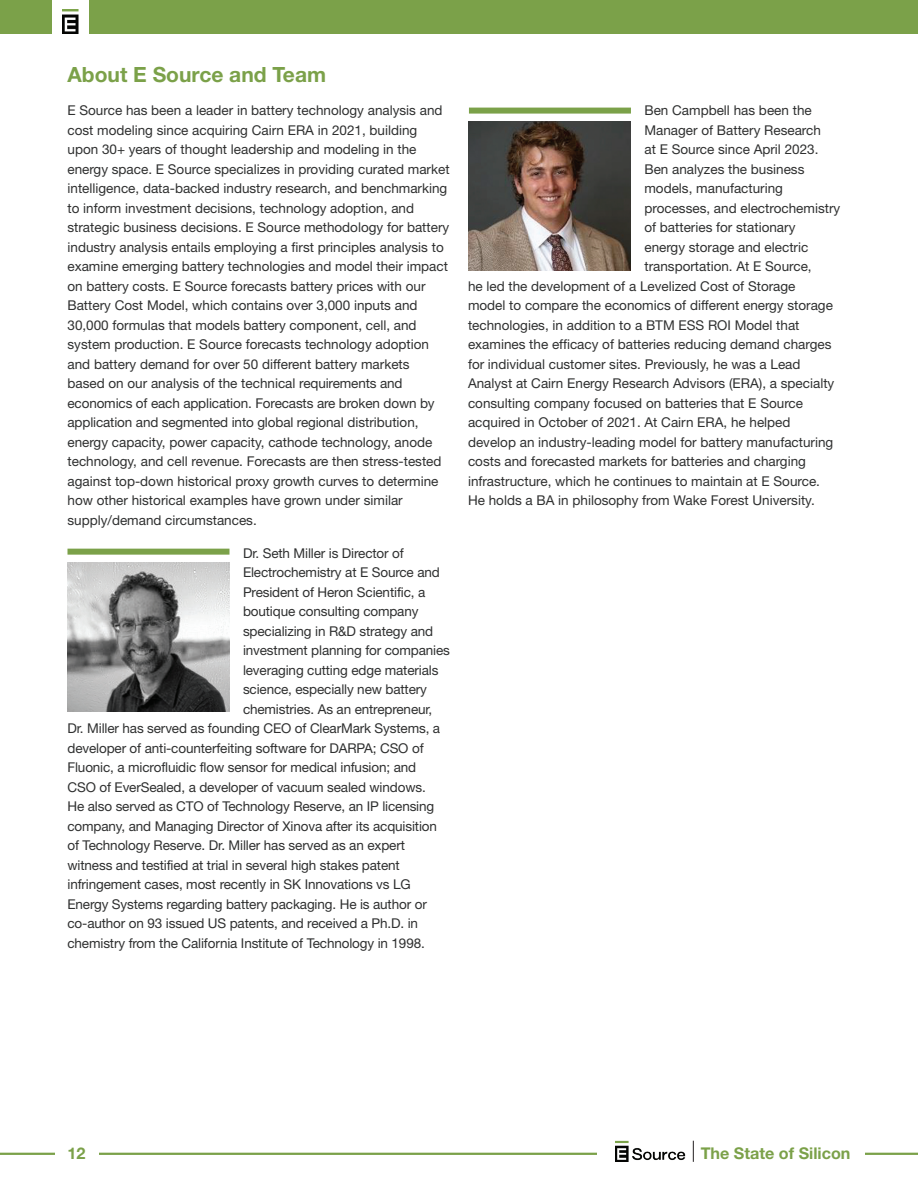
<style>
.page{position:relative;width:918px;height:1188px;background:#fff}
.page>*{position:absolute;margin:0;border:0;box-sizing:border-box;transform-origin:0 0}
.t1{font:700 21px "Helvetica Neue LT Std";color:#7ba149}
.t2{font:700 16.2px "Helvetica Neue LT Std";color:#7ba149}
.t3{font:13.5px/19.5px "Helvetica Neue LT Std";color:#2f3030}
</style>
<div class="page">
<img style="left:68px;top:562px;width:162px;height:150px">
<div style="left:68px;top:549px;width:162px;height:6px;background:#7ba149"></div>
<img style="left:469px;top:121px;width:162px;height:150px">
<div style="left:469px;top:108px;width:162px;height:6px;background:#7ba149"></div>
<div style="left:0;top:0;width:52px;height:34px;background:#7ba149"></div>
<div style="left:90px;top:0;width:828px;height:34px;background:#7ba149"></div>
<img style="left:62px;top:9px;width:17px;height:25px">
<hr style="left:0;top:1153px;width:918px;height:2px;background:#7ba149">
<div style="left:597px;top:1150px;width:268px;height:8px;background:#fff"></div>
<div style="left:55px;top:1150px;width:43px;height:8px;background:#fff"></div>
<img style="left:615px;top:1141px;width:70px;height:21px">
<svg style="left:693px;top:1141px;width:1px;height:21px"></svg>
<h1 class="t1" style="left:68px;top:62px;width:260px">About E Source and Team</h1>
<p class="t3" style="left:68px;top:101px;width:384px">E Source has been a leader in battery technology analysis and cost modeling since acquiring Cairn ERA in 2021, building upon 30+ years of thought leadership and modeling in the energy space. E Source specializes in providing curated market intelligence, data-backed industry research, and benchmarking to inform investment decisions, technology adoption, and strategic business decisions. E Source methodology for battery industry analysis entails employing a first principles analysis to examine emerging battery technologies and model their impact on battery costs. E Source forecasts battery prices with our Battery Cost Model, which contains over 3,000 inputs and 30,000 formulas that models battery component, cell, and system production. E Source forecasts technology adoption and battery demand for over 50 different battery markets based on our analysis of the technical requirements and economics of each application. Forecasts are broken down by application and segmented into global regional distribution, energy capacity, power capacity, cathode technology, anode technology, and cell revenue. Forecasts are then stress-tested against top-down historical proxy growth curves to determine how other historical examples have grown under similar supply/demand circumstances.</p>
<p class="t3" style="left:243px;top:543px;width:162px">Dr. Seth Miller is Director of</p>
<p class="t3" style="left:243px;top:563px;width:198px">Electrochemistry at E Source and</p>
<p class="t3" style="left:243px;top:582px;width:184px">President of Heron Scientific, a</p>
<p class="t3" style="left:243px;top:602px;width:177px">boutique consulting company</p>
<p class="t3" style="left:243px;top:621px;width:192px">specializing in R&amp;D strategy and</p>
<p class="t3" style="left:243px;top:641px;width:208px">investment planning for companies</p>
<p class="t3" style="left:243px;top:660px;width:197px">leveraging cutting edge materials</p>
<p class="t3" style="left:243px;top:680px;width:185px">science, especially new battery</p>
<p class="t3" style="left:243px;top:699px;width:191px">chemistries. As an entrepreneur,</p>
<p class="t3" style="left:68px;top:719px;width:374px">Dr. Miller has served as founding CEO of ClearMark Systems, a</p>
<p class="t3" style="left:68px;top:738px;width:358px">developer of anti-counterfeiting software for DARPA; CSO of</p>
<p class="t3" style="left:68px;top:758px;width:350px">Fluonic, a microfluidic flow sensor for medical infusion; and</p>
<p class="t3" style="left:68px;top:777px;width:360px">CSO of EverSealed, a developer of vacuum sealed windows.</p>
<p class="t3" style="left:68px;top:797px;width:368px">He also served as CTO of Technology Reserve, an IP licensing</p>
<p class="t3" style="left:68px;top:816px;width:371px">company, and Managing Director of Xinova after its acquisition</p>
<p class="t3" style="left:68px;top:836px;width:339px">of Technology Reserve. Dr. Miller has served as an expert</p>
<p class="t3" style="left:68px;top:855px;width:334px">witness and testified at trial in several high stakes patent</p>
<p class="t3" style="left:68px;top:875px;width:345px">infringement cases, most recently in SK Innovations vs LG</p>
<p class="t3" style="left:68px;top:894px;width:361px">Energy Systems regarding battery packaging. He is author or</p>
<p class="t3" style="left:68px;top:914px;width:352px">co-author on 93 issued US patents, and received a Ph.D. in</p>
<p class="t3" style="left:68px;top:933px;width:359px">chemistry from the California Institute of Technology in 1998.</p>
<p class="t3" style="left:644px;top:101px;width:169px">Ben Campbell has been the</p>
<p class="t3" style="left:644px;top:120px;width:178px">Manager of Battery Research</p>
<p class="t3" style="left:644px;top:139px;width:176px">at E Source since April 2023.</p>
<p class="t3" style="left:644px;top:159px;width:162px">Ben analyzes the business</p>
<p class="t3" style="left:644px;top:178px;width:140px">models, manufacturing</p>
<p class="t3" style="left:644px;top:198px;width:197px">processes, and electrochemistry</p>
<p class="t3" style="left:644px;top:217px;width:152px">of batteries for stationary</p>
<p class="t3" style="left:644px;top:237px;width:165px">energy storage and electric</p>
<p class="t3" style="left:644px;top:256px;width:169px">transportation. At E Source,</p>
<p class="t3" style="left:468px;top:276px;width:329px">he led the development of a Levelized Cost of Storage</p>
<p class="t3" style="left:468px;top:295px;width:366px">model to compare the economics of different energy storage</p>
<p class="t3" style="left:468px;top:315px;width:333px">technologies, in addition to a BTM ESS ROI Model that</p>
<p class="t3" style="left:468px;top:334px;width:365px">examines the efficacy of batteries reducing demand charges</p>
<p class="t3" style="left:468px;top:354px;width:334px">for individual customer sites. Previously, he was a Lead</p>
<p class="t3" style="left:468px;top:373px;width:368px">Analyst at Cairn Energy Research Advisors (ERA), a specialty</p>
<p class="t3" style="left:468px;top:393px;width:337px">consulting company focused on batteries that E Source</p>
<p class="t3" style="left:468px;top:412px;width:324px">acquired in October of 2021. At Cairn ERA, he helped</p>
<p class="t3" style="left:468px;top:432px;width:367px">develop an industry-leading model for battery manufacturing</p>
<p class="t3" style="left:468px;top:451px;width:339px">costs and forecasted markets for batteries and charging</p>
<p class="t3" style="left:468px;top:471px;width:354px">infrastructure, which he continues to maintain at E Source.</p>
<p class="t3" style="left:468px;top:490px;width:348px">He holds a BA in philosophy from Wake Forest University.</p>
<p class="t2" style="left:67px;top:1144px;width:19px">12</p>
<p class="t2" style="left:701px;top:1144px;width:151px">The State of Silicon</p>
</div>
